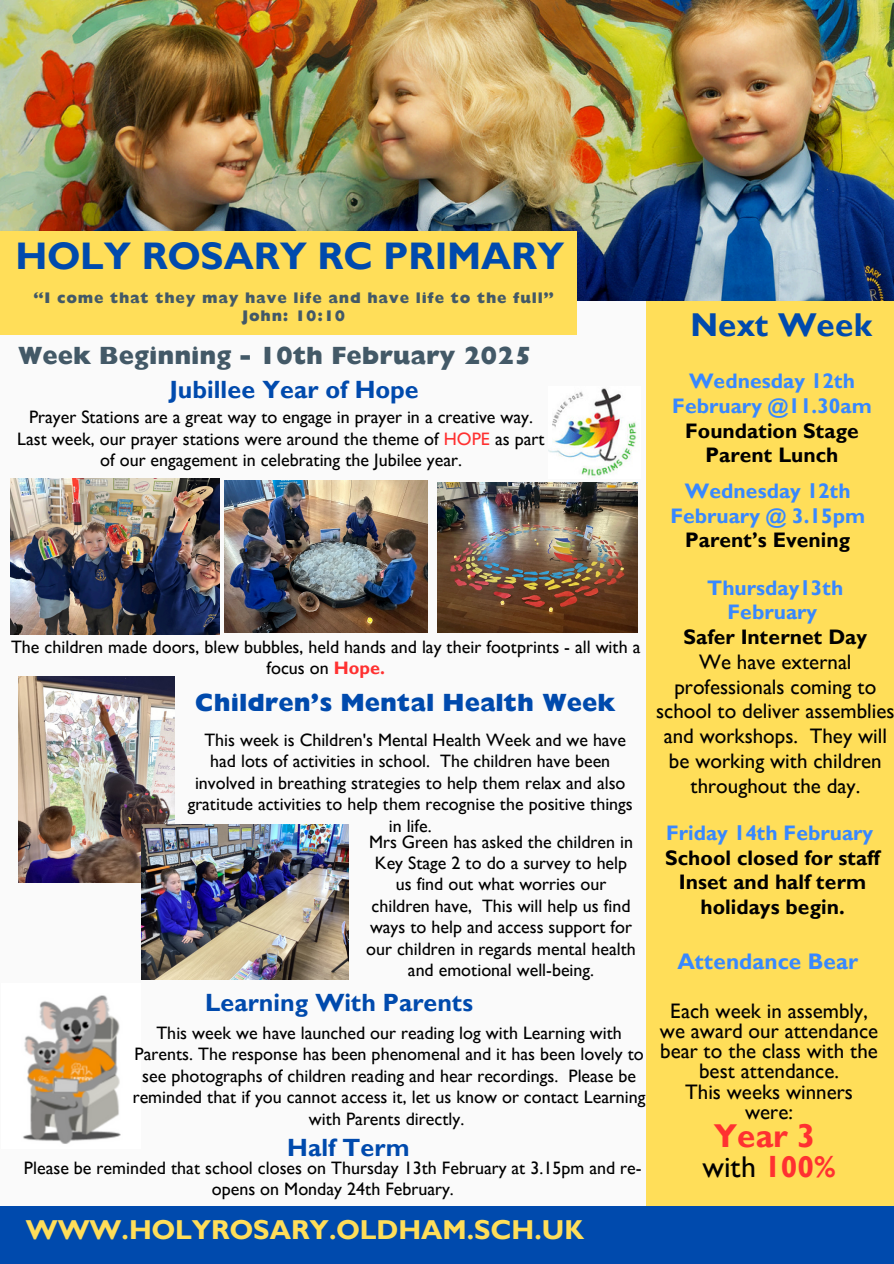
<style>
.page{position:relative;width:894px;height:1264px;background:#fff}
.page>*{position:absolute;margin:0;border:0;box-sizing:border-box;transform-origin:0 0}
.t1{font:700 38.4px "Gill Sans MT Std";color:#004aad}
.t2{font:700 33px "Gill Sans MT Std";color:#004aad}
.t3{font:700 33px "Gill Sans MT Std";color:#ff3131}
.t4{font:500 30px "Gill Sans MT Std";color:#000}
.t5{font:700 27.3px "Gill Sans MT Std";color:#ffde59}
.t6{font:700 24.9px "Gill Sans MT Std";color:#004aad}
.t7{font:800 24.9px "Gill Sans MT Std";color:#435967}
.t8{font:800 24.9px "Gill Sans MT Std";color:#004aad}
.t9{font:700 22.5px "Gill Sans MT Std";color:#3888ff}
.t10{font:500 21px/24.8px "Gill Sans MT Std";color:#000;text-align:center}
.t11{font:700 21px/24.8px "Gill Sans MT Std";color:#3888ff;text-align:center}
.t12{font:700 21px/24.8px "Gill Sans MT Std";color:#000;text-align:center}
.t13{font:500 18px/21.3px "Gill Sans MT Std";color:#000;text-align:center}
.t14{font:800 15.3px "Gill Sans MT Std";letter-spacing:.05em;color:#435967}
.s1{color:#000}
.s2{color:#ff3131}
.s3{font-weight:700;color:#ff3131}
.s4{font-weight:700;color:#3888ff}
.s5{font-weight:700}
.s6{color:#3888ff}
</style>
<div class="page">
<div style="left:0;top:0;width:893px;height:1263px;background:#fafafa"></div>
<div style="left:646px;top:264px;width:247px;height:999px;background:#ffde59"></div>
<img style="left:0;top:0;width:893px;height:301px">
<div style="left:0;top:231px;width:576px;height:104px;background:#ffde59"></div>
<div style="left:0;top:1205px;width:893px;height:58px;background:#004aad"></div>
<img style="left:549px;top:388px;width:88px;height:88px">
<img style="left:11px;top:478px;width:208px;height:156px">
<img style="left:437px;top:482px;width:200px;height:151px">
<img style="left:225px;top:480px;width:202px;height:152px">
<img style="left:19px;top:676px;width:155px;height:206px">
<img style="left:141px;top:824px;width:207px;height:155px">
<img style="left:23px;top:995px;width:98px;height:149px">
<p class="t1" style="left:15px;top:243px;width:550px">HOLY ROSARY RC PRIMARY</p>
<p class="t14" style="left:33px;top:293px;width:522px">“I come that they may have life and have life to the full”</p>
<h5 class="t14" style="left:242px;top:311px;width:105px">John: 10:10</h5>
<h5 class="t2" style="left:690px;top:313px;width:183px">Next Week</h5>
<h5 class="t7" style="left:18px;top:347px;width:514px">Week Beginning - 10th February 2025</h5>
<h5 class="t11" style="left:672px;top:372px;width:201px">Wednesday 12th<br>February @11.30am<br><span class="s1">Foundation Stage<br>Parent Lunch</span></h5>
<h1 class="t6" style="left:170px;top:381px;width:251px">Jubillee Year of Hope</h1>
<p class="t13" style="left:17px;top:409px;width:529px">Prayer Stations are a great way to engage in prayer in a creative way.<br>Last week, our prayer stations were around the theme of <span class="s2">HOPE</span> as part of our engagement in celebrating the Jubilee year.</p>
<p class="t13" style="left:11px;top:638px;width:630px">The children made doors, blew bubbles, held hands and lay their footprints - all with a focus on <span class="s3">Hope.</span></p>
<h2 class="t8" style="left:195px;top:694px;width:421px">Children’s Mental Health Week</h2>
<h5 class="t13" style="left:188px;top:732px;width:446px">This week is Children's Mental Health Week and we have had lots of activities in school. The children have been involved in breathing strategies to help them relax and also gratitude activities to help them recognise the positive things in life.</h5>
<h6 class="t13" style="left:366px;top:833px;width:271px">Mrs Green has asked the children in<br>Key Stage 2 to do a survey to help us find out what worries our children have, This will help us find ways to help and access support for our children in regards mental health and emotional well-being.</h6>
<h4 class="t6" style="left:205px;top:993px;width:269px">Learning With Parents</h4>
<p class="t13" style="left:133px;top:1025px;width:514px">This week we have launched our reading log with Learning with Parents. The response has been phenomenal and it has been lovely to see photographs of children reading and hear recordings. Please be reminded that if you cannot access it, let us know or contact Learning with Parents directly.</p>
<p class="t6" style="left:287px;top:1139px;width:124px">Half Term</p>
<h4 class="t13" style="left:24px;top:1159px;width:619px">Please be reminded that school closes on Thursday 13th February at 3.15pm and re&shy;opens on Monday 24th February.</h4>
<p class="t5" style="left:26px;top:1220px;width:559px">WWW.HOLYROSARY.OLDHAM.SCH.UK</p>
<p class="t11" style="left:670px;top:481px;width:196px">Wednesday 12th<br>February @ 3.15pm<br><span class="s1">Parent’s Evening</span></p>
<p class="t10" style="left:656px;top:578px;width:240px"><span class="s4">Thursday13th<br>February<br></span><span class="s5">Safer Internet Day<br></span>We have external professionals coming to school to deliver assemblies and workshops. They will be working with children throughout the day.</p>
<p class="t12" style="left:665px;top:823px;width:216px"><span class="s6">Friday 14th February<br></span>School closed for staff<br>Inset and half term holidays begin.</p>
<h4 class="t9" style="left:677px;top:954px;width:182px">Attendance Bear</h4>
<h6 class="t10" style="left:659px;top:1003px;width:220px;line-height:20.2px">Each week in assembly, we award our attendance bear to the class with the best attendance.<br>This weeks winners were:</h6>
<h6 class="t3" style="left:713px;top:1124px;width:103px">Year 3</h6>
<h6 class="t4" style="left:702px;top:1156px;width:135px">with <span class="s3">100%</span></h6>
</div>
